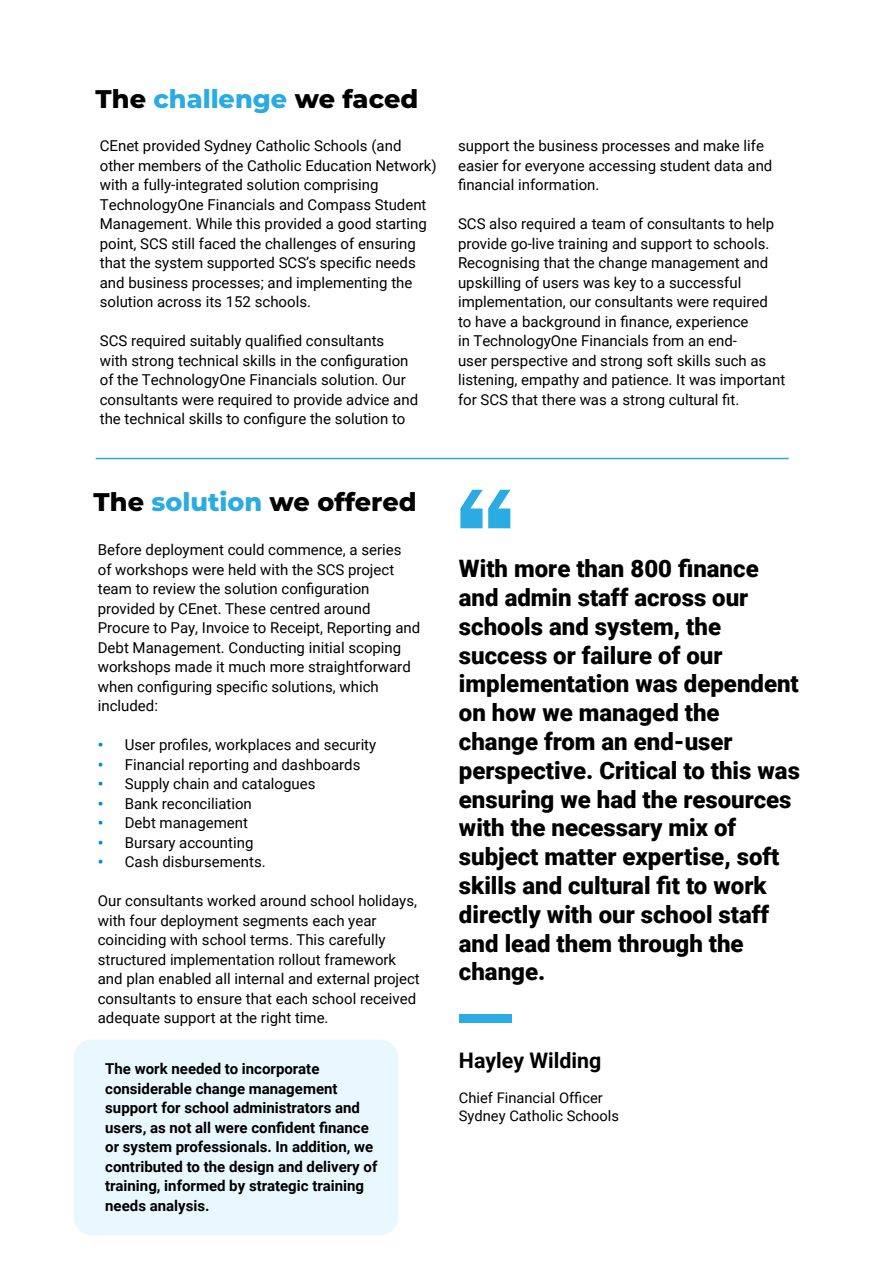
<style>
.page{position:relative;width:893px;height:1263px;background:#fff}
.page>*{position:absolute;margin:0;border:0;box-sizing:border-box;transform-origin:0 0}
.t1{font:800 25.5px "Montserrat";color:#000}
.t2{font:900 24px/28.8px "Roboto";color:#000}
.t3{font:700 21.45px "Roboto";color:#000}
.t4{font:15px/19.5px "Roboto";color:#000}
.t5{font:700 15px/19.5px "Roboto";color:#000}
.t6{font:14.7px/18px "Roboto";color:#000}
.s1{color:#2aabe2}
.s2{font-weight:900;color:#008cd2}
</style>
<div class="page">
<hr style="left:96px;top:458px;width:693px;height:1px;background:#2aabe2">
<div style="left:74px;top:1040px;width:324px;height:195px;background:#e9f7fe;border-radius:18px"></div>
<svg style="left:460px;top:490px;width:50px;height:38px"></svg>
<div style="left:459px;top:1014px;width:52px;height:9px;background:#2aabe2"></div>
<h1 class="t1" style="left:96px;top:80px;width:324px">The <span class="s1">challenge</span> we faced</h1>
<p class="t4" style="left:100px;top:136px;width:338px">CEnet provided Sydney Catholic Schools (and other members of the Catholic Education Network) with a fully-integrated solution comprising TechnologyOne Financials and Compass Student Management. While this provided a good starting point, SCS still faced the challenges of ensuring that the system supported SCS’s specific needs and business processes; and implementing the solution across its 152 schools.</p>
<p class="t4" style="left:100px;top:331px;width:320px">SCS required suitably qualified consultants<br>with strong technical skills in the configuration of the TechnologyOne Financials solution. Our consultants were required to provide advice and the technical skills to configure the solution to</p>
<p class="t4" style="left:458px;top:136px;width:316px">support the business processes and make life easier for everyone accessing student data and financial information.</p>
<p class="t4" style="left:458px;top:214px;width:329px">SCS also required a team of consultants to help provide go-live training and support to schools.<br>Recognising that the change management and upskilling of users was key to a successful implementation, our consultants were required<br>to have a background in finance, experience<br>in TechnologyOne Financials from an end-<br>user perspective and strong soft skills such as listening, empathy and patience. It was important for SCS that there was a strong cultural fit.</p>
<h1 class="t1" style="left:94px;top:483px;width:325px">The <span class="s1">solution</span> we offered</h1>
<p class="t4" style="left:98px;top:539px;width:324px">Before deployment could commence, a series<br>of workshops were held with the SCS project team to review the solution configuration provided by CEnet. These centred around Procure to Pay, Invoice to Receipt, Reporting and Debt Management. Conducting initial scoping workshops made it much more straightforward when configuring specific solutions, which included:</p>
<p class="t4" style="left:98px;top:734px;width:280px"><span class="s2">•</span> User profiles, workplaces and security</p>
<p class="t4" style="left:98px;top:754px;width:264px"><span class="s2">•</span> Financial reporting and dashboards</p>
<p class="t4" style="left:98px;top:773px;width:219px"><span class="s2">•</span> Supply chain and catalogues</p>
<p class="t4" style="left:98px;top:793px;width:156px"><span class="s2">•</span> Bank reconciliation</p>
<p class="t4" style="left:98px;top:812px;width:152px"><span class="s2">•</span> Debt management</p>
<p class="t4" style="left:98px;top:832px;width:157px"><span class="s2">•</span> Bursary accounting</p>
<p class="t4" style="left:98px;top:851px;width:169px"><span class="s2">•</span> Cash disbursements.</p>
<p class="t4" style="left:98px;top:890px;width:324px">Our consultants worked around school holidays, with four deployment segments each year coinciding with school terms. This carefully structured implementation rollout framework and plan enabled all internal and external project consultants to ensure that each school received adequate support at the right time.</p>
<p class="t5" style="left:105px;top:1059px;width:274px">The work needed to incorporate considerable change management support for school administrators and users, as not all were confident finance or system professionals. In addition, we contributed to the design and delivery of training, informed by strategic training needs analysis.</p>
<p class="t2" style="left:459px;top:553px;width:343px">With more than 800 finance and admin staff across our schools and system, the success or failure of our implementation was dependent on how we managed the change from an end-user perspective. Critical to this was ensuring we had the resources with the necessary mix of subject matter expertise, soft skills and cultural fit to work directly with our school staff and lead them through the change.</p>
<h3 class="t3" style="left:459px;top:1045px;width:144px">Hayley Wilding</h3>
<p class="t6" style="left:459px;top:1088px;width:162px">Chief Financial Officer<br>Sydney Catholic Schools</p>
</div>
